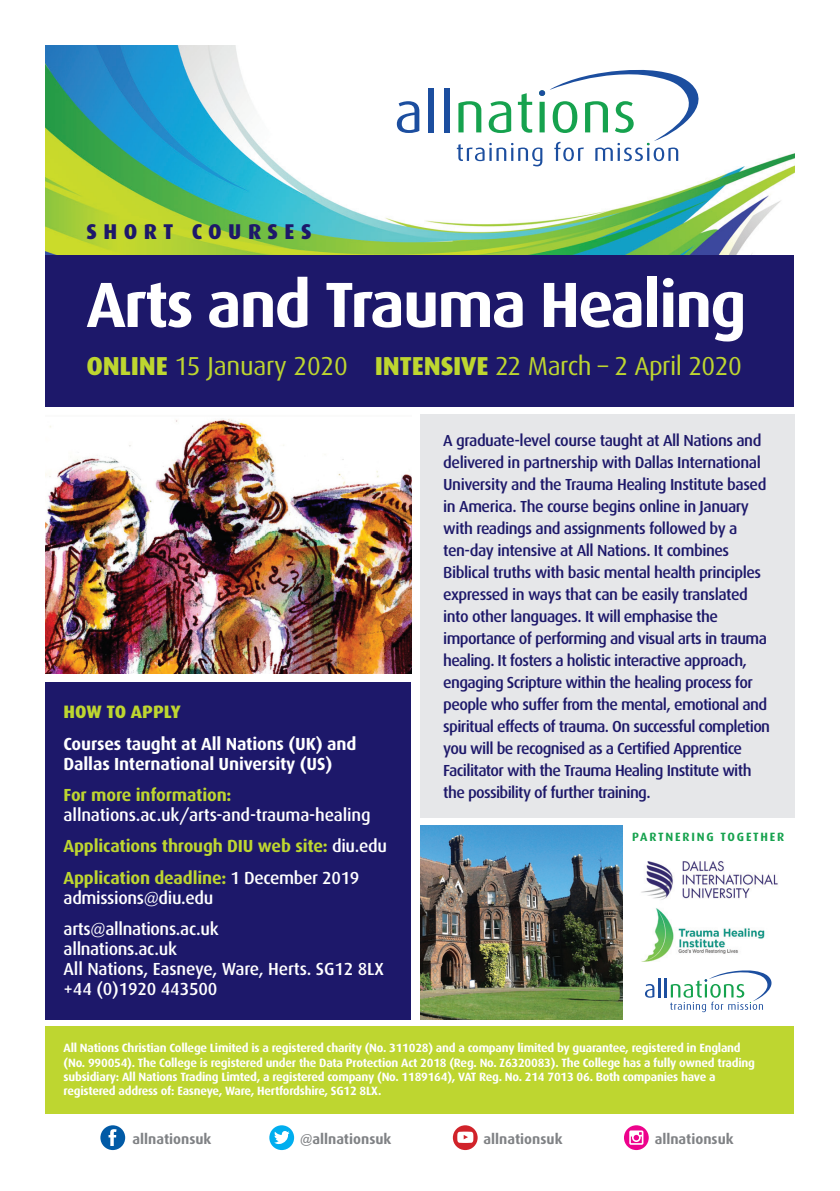
<style>
.page{position:relative;width:840px;height:1191px;background:#fff}
.page>*{position:absolute;margin:0;border:0;box-sizing:border-box;transform-origin:0 0}
.t1{font:700 64px "Dax";letter-spacing:-.03em;color:#fff}
.t2{font:26px "Dax";letter-spacing:-.02em;color:#bed630}
.t3{font:800 21.4px "Dax";letter-spacing:.3em;color:#1d186a}
.t4{font:800 18px "Dax";color:#bed630}
.t5{font:500 17.6px/20px "Dax";letter-spacing:-.01em;color:#fff}
.t6{font:700 17.6px/20px "Dax";letter-spacing:-.01em;color:#fff}
.t7{font:700 17.6px "Dax";letter-spacing:-.01em;color:#bed630}
.t8{font:500 16px/22px "Dax";letter-spacing:-.04em;color:#1d186a}
.t9{font:700 14.2px "Dax";color:#808285}
.t10{font:700 12px/14.2px "Dax";letter-spacing:-.02em;color:#fff}
.t11{font:700 12px "Dax";letter-spacing:.15em;color:#16a24e}
.s1{font-weight:800}
.s2{font-weight:700;color:#bed630}
.s3{font-weight:500;color:#fff}
</style>
<div class="page">
<img style="left:641px;top:908px;width:124px;height:54px">
<svg style="left:645px;top:970px;width:127px;height:42px"></svg>
<img style="left:641px;top:861px;width:137px;height:39px">
<img style="left:46px;top:418px;width:365px;height:256px">
<div style="left:420px;top:414px;width:373px;height:404px;background:#e6e7e9"></div>
<img style="left:46px;top:45px;width:747px;height:210px">
<svg style="left:396px;top:101px;width:23px;height:32px"></svg>
<div style="left:428px;top:88px;width:5px;height:44px;background:#1c4e9f"></div>
<div style="left:443px;top:88px;width:6px;height:44px;background:#1c4e9f"></div>
<svg style="left:458px;top:101px;width:23px;height:31px"></svg>
<svg style="left:488px;top:101px;width:23px;height:32px"></svg>
<svg style="left:517px;top:93px;width:15px;height:40px"></svg>
<div style="left:539px;top:102px;width:5px;height:30px;background:#16a24e"></div>
<svg style="left:456px;top:143px;width:86px;height:23px"></svg>
<svg style="left:538px;top:90px;width:7px;height:6px"></svg>
<svg style="left:549px;top:69px;width:166px;height:92px"></svg>
<div style="left:46px;top:255px;width:747px;height:152px;background:#1d186a"></div>
<div style="left:46px;top:681px;width:365px;height:338px;background:#1d186a"></div>
<div style="left:46px;top:1026px;width:747px;height:88px;background:#bed630"></div>
<img style="left:420px;top:825px;width:201px;height:194px">
<svg style="left:269px;top:1125px;width:25px;height:25px"></svg>
<svg style="left:100px;top:1125px;width:25px;height:25px"></svg>
<svg style="left:452px;top:1125px;width:25px;height:25px"></svg>
<svg style="left:624px;top:1125px;width:24px;height:25px"></svg>
<p class="t3" style="left:86px;top:219px;width:226px">SHORT COURSES</p>
<p class="t1" style="left:86px;top:268px;width:661px">Arts and Trauma Healing</p>
<p class="t2" style="left:86px;top:352px;width:656px"><span class="s1">ONLINE</span> 15 January 2020 <span class="s1">INTENSIVE</span> 22 March – 2 April 2020</p>
<p class="t4" style="left:64px;top:701px;width:118px">HOW TO APPLY</p>
<p class="t6" style="left:64px;top:733px;width:294px">Courses taught at All Nations (UK) and<br>Dallas International University (US)</p>
<p class="t5" style="left:64px;top:785px;width:308px"><span class="s2">For more information: </span>allnations.ac.uk/arts-and-trauma-healing</p>
<p class="t7" style="left:64px;top:836px;width:325px">Applications through DIU web site: <span class="s3">diu.edu</span></p>
<p class="t5" style="left:64px;top:867px;width:297px"><span class="s2">Application deadline:</span> 1 December 2019 admissions@diu.edu</p>
<p class="t5" style="left:64px;top:919px;width:321px">arts@allnations.ac.uk<br>allnations.ac.uk<br>All Nations, Easneye, Ware, Herts. SG12 8LX +44 (0)1920 443500</p>
<p class="t8" style="left:443px;top:429px;width:328px">A graduate-level course taught at All Nations and delivered in partnership with Dallas International University and the Trauma Healing Institute based in America. The course begins online in January with readings and assignments followed by a ten-day intensive at All Nations. It combines Biblical truths with basic mental health principles expressed in ways that can be easily translated into other languages. It will emphasise the importance of performing and visual arts in trauma healing. It fosters a holistic interactive approach, engaging Scripture within the healing process for people who suffer from the mental, emotional and spiritual effects of trauma. On successful completion you will be recognised as a Certified Apprentice Facilitator with the Trauma Healing Institute with the possibility of further training.</p>
<p class="t11" style="left:632px;top:830px;width:153px">PARTNERING TOGETHER</p>
<p class="t10" style="left:64px;top:1041px;width:692px">All Nations Christian College Limited is a registered charity (No. 311028) and a company limited by guarantee, registered in England (No. 990054). The College is registered under the Data Protection Act 2018 (Reg. No. Z6320083). The College has a fully owned trading subsidiary: All Nations Trading Limted, a registered company (No. 1189164), VAT Reg. No. 214 7013 06. Both companies have a registered address of: Easneye, Ware, Hertfordshire, SG12 8LX.</p>
<p class="t9" style="left:132px;top:1130px;width:80px">allnationsuk</p>
<p class="t9" style="left:300px;top:1130px;width:93px">@allnationsuk</p>
<p class="t9" style="left:483px;top:1130px;width:80px">allnationsuk</p>
<p class="t9" style="left:654px;top:1130px;width:80px">allnationsuk</p>
</div>
